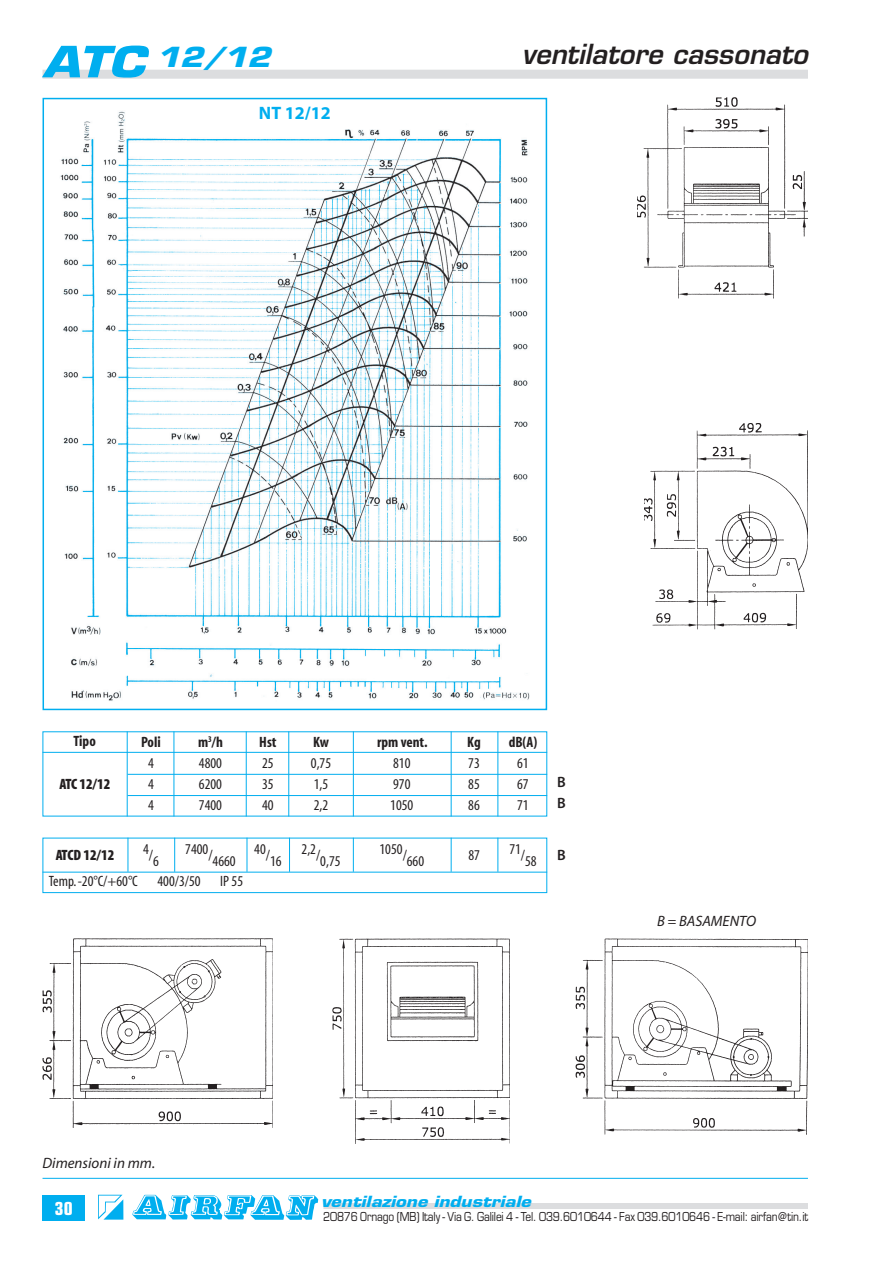
<style>
.page{position:relative;width:893px;height:1263px;background:#fff}
.page>*{position:absolute;margin:0;border:0;box-sizing:border-box;transform-origin:0 0}
.t1{font:italic 600 27px "Eurostile";color:#231f20}
.t2{font:italic 700 27px "Eurostile";color:#00aeef;scale:1.2 1}
.Titoletto_c_12{font:18px "Myriad MM 700 600";color:#00aeef}
.t3{font:700 condensed 18px "Eurostile";color:#fff}
.Tab_testo{font:15px "Myriad MM 400 300";letter-spacing:-.13em;color:#231f20}
.Tab_titoletto{font:15px "Myriad MM 700 300";letter-spacing:-.1em;color:#231f20}
.Testo{font:15px "Myriad MM It 400 600";color:#231f20}
.t4{font:italic 700 15px "Eurostile";color:#00aeef;scale:1.2 1}
.Tab_titoletto-2{font:15px "Myriad MM 830 300";letter-spacing:-.115em;color:#231f20}
.Testo_neretto{font:15px "Myriad MM 565 600";color:#231f20}
.t5{font:12px "Eurostile";letter-spacing:-.01em;color:#231f20;scale:.85 1}
.s1{font-size:42px}
</style>
<div class="page">
<div style="left:323px;top:1203px;width:485px;height:6px;background:#dcdddf"></div>
<div style="left:43px;top:1195px;width:42px;height:25px;background:#00aeef"></div>
<svg style="left:98px;top:1195px;width:25px;height:24px"></svg>
<svg style="left:132px;top:1195px;width:186px;height:25px"></svg>
<hr style="left:43px;top:1178px;width:765px;height:1px;background:#00aeef">
<div style="left:43px;top:70px;width:765px;height:9px;background:#dcdddf"></div>
<img style="left:60px;top:111px;width:470px;height:590px">
<div style="left:43px;top:98px;width:504px;height:612px;border:2px solid #00aeef"></div>
<hr style="left:43px;top:752px;width:504px;height:1px;background:#00aeef">
<hr style="left:128px;top:774px;width:419px;height:1px;background:#00aeef">
<hr style="left:128px;top:795px;width:419px;height:1px;background:#00aeef">
<hr style="left:174px;top:731px;width:1px;height:85px;background:#00aeef">
<hr style="left:127px;top:731px;width:1px;height:85px;background:#00aeef">
<hr style="left:246px;top:731px;width:1px;height:85px;background:#00aeef">
<hr style="left:288px;top:731px;width:1px;height:85px;background:#00aeef">
<hr style="left:353px;top:731px;width:1px;height:85px;background:#00aeef">
<hr style="left:451px;top:731px;width:1px;height:85px;background:#00aeef">
<hr style="left:497px;top:731px;width:1px;height:85px;background:#00aeef">
<div style="left:43px;top:838px;width:504px;height:55px;border:1px solid #00aeef"></div>
<hr style="left:43px;top:872px;width:504px;height:1px;background:#00aeef">
<hr style="left:497px;top:838px;width:1px;height:34px;background:#00aeef">
<hr style="left:451px;top:838px;width:1px;height:34px;background:#00aeef">
<hr style="left:353px;top:838px;width:1px;height:34px;background:#00aeef">
<hr style="left:289px;top:838px;width:1px;height:34px;background:#00aeef">
<hr style="left:247px;top:838px;width:1px;height:34px;background:#00aeef">
<hr style="left:174px;top:838px;width:1px;height:34px;background:#00aeef">
<hr style="left:128px;top:838px;width:1px;height:34px;background:#00aeef">
<img style="left:637px;top:98px;width:171px;height:201px">
<img style="left:644px;top:424px;width:164px;height:205px">
<img style="left:576px;top:939px;width:232px;height:195px">
<img style="left:333px;top:939px;width:177px;height:205px">
<img style="left:43px;top:939px;width:230px;height:188px">
<p class="t2" style="left:43px;top:40px;width:191px"><span class="s1">ATC</span> 12/12</p>
<p class="Titoletto_c_12" style="left:259px;top:105px;width:73px">NT 12/12</p>
<h1 class="t1" style="left:522px;top:38px;width:288px">ventilatore cassonato</h1>
<p class="Tab_titoletto" style="left:73px;top:734px;width:26px">Tipo</p>
<p class="Tab_titoletto-2" style="left:60px;top:776px;width:53px">ATC 12/12</p>
<p class="Tab_titoletto-2" style="left:56px;top:847px;width:61px">ATCD 12/12</p>
<p class="Tab_titoletto" style="left:141px;top:734px;width:21px">Poli</p>
<p class="Tab_titoletto" style="left:198px;top:734px;width:28px">m<sup>3</sup>/h</p>
<p class="Tab_titoletto" style="left:259px;top:734px;width:19px">Hst</p>
<p class="Tab_titoletto" style="left:313px;top:734px;width:19px">Kw</p>
<p class="Tab_titoletto" style="left:377px;top:734px;width:52px">rpmvent.</p>
<p class="Tab_titoletto" style="left:467px;top:734px;width:17px">Kg</p>
<p class="Tab_titoletto" style="left:509px;top:734px;width:30px">dB(A)</p>
<p class="Tab_testo" style="left:148px;top:756px;width:9px">4</p>
<p class="Tab_testo" style="left:199px;top:756px;width:27px">4800</p>
<p class="Tab_testo" style="left:262px;top:756px;width:15px">25</p>
<p class="Tab_testo" style="left:311px;top:756px;width:24px">0,75</p>
<p class="Tab_testo" style="left:393px;top:756px;width:21px">810</p>
<p class="Tab_testo" style="left:468px;top:756px;width:15px">73</p>
<p class="Tab_testo" style="left:517px;top:756px;width:15px">61</p>
<p class="Tab_testo" style="left:148px;top:777px;width:9px">4</p>
<p class="Tab_testo" style="left:199px;top:777px;width:27px">6200</p>
<p class="Tab_testo" style="left:262px;top:777px;width:15px">35</p>
<p class="Tab_testo" style="left:314px;top:777px;width:18px">1,5</p>
<p class="Tab_testo" style="left:393px;top:777px;width:21px">970</p>
<p class="Tab_testo" style="left:468px;top:777px;width:15px">85</p>
<p class="Tab_testo" style="left:517px;top:777px;width:15px">67</p>
<p class="Tab_testo" style="left:148px;top:798px;width:9px">4</p>
<p class="Tab_testo" style="left:199px;top:798px;width:27px">7400</p>
<p class="Tab_testo" style="left:262px;top:798px;width:15px">40</p>
<p class="Tab_testo" style="left:314px;top:798px;width:18px">2,2</p>
<p class="Tab_testo" style="left:390px;top:798px;width:27px">1050</p>
<p class="Tab_testo" style="left:468px;top:798px;width:15px">86</p>
<p class="Tab_testo" style="left:517px;top:798px;width:15px">71</p>
<p class="Tab_testo" style="left:143px;top:847px;width:19px">4/6</p>
<p class="Tab_testo" style="left:185px;top:847px;width:54px">7400/4660</p>
<p class="Tab_testo" style="left:254px;top:847px;width:31px">40/16</p>
<p class="Tab_testo" style="left:302px;top:850px;width:42px">2,2/0,75</p>
<p class="Tab_testo" style="left:380px;top:844px;width:48px">1050/660</p>
<p class="Tab_testo" style="left:468px;top:847px;width:15px">87</p>
<p class="Tab_testo" style="left:509px;top:847px;width:31px">71/58</p>
<p class="Tab_testo" style="left:49px;top:874px;width:198px">Temp. -20°C/+60°C 400/3/50 IP55</p>
<p class="Testo_neretto" style="left:557px;top:775px;width:10px">B</p>
<p class="Testo_neretto" style="left:557px;top:796px;width:10px">B</p>
<p class="Testo_neretto" style="left:557px;top:847px;width:10px">B</p>
<p class="Testo" style="left:657px;top:913px;width:101px">B = BASAMENTO</p>
<p class="Testo" style="left:43px;top:1156px;width:114px">Dimensioni in mm.</p>
<p class="t3" style="left:55px;top:1197px;width:19px">30</p>
<p class="t4" style="left:321px;top:1192px;width:176px">ventilazione industriale</p>
<p class="t5" style="left:323px;top:1209px;width:572px">20876 Ornago (MB) Italy - Via G. Galilei 4 - Tel. 039.6010644 - Fax 039.6010646 - E-mail: airfan@tin.it</p>
</div>
